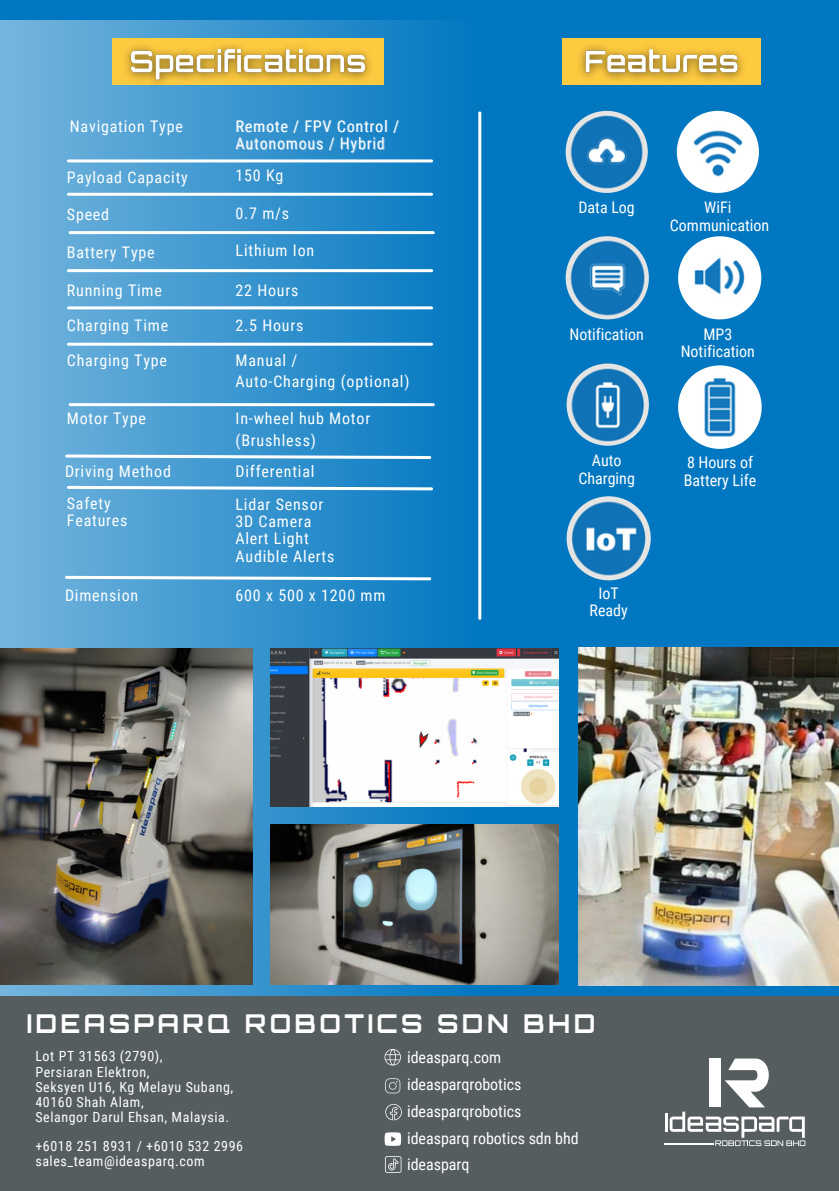
<style>
.page{position:relative;width:839px;height:1191px;background:#fff}
.page>*{position:absolute;margin:0;border:0;box-sizing:border-box;transform-origin:0 0}
.t1{font:700 26px "Orbitron";letter-spacing:.13em;color:#fff}
.t2{font:16px "Roboto Condensed";letter-spacing:.05em;color:#fff}
.t3{font:16px "Roboto Condensed";color:#fff}
.t4{font:14px "Roboto Condensed";letter-spacing:.04em;color:#fff}
</style>
<div class="page">
<div style="left:0;top:0;width:838px;height:1191px;background:#0177c1"></div>
<div style="left:0;top:20px;width:479px;height:1038px;background:linear-gradient(to right,#75b5dd,#0378c1)"></div>
<div style="left:0;top:996px;width:838px;height:195px;background:#565d5f"></div>
<svg style="left:384px;top:1049px;width:17px;height:17px"></svg>
<svg style="left:385px;top:1078px;width:15px;height:15px"></svg>
<svg style="left:385px;top:1104px;width:17px;height:16px"></svg>
<svg style="left:384px;top:1132px;width:17px;height:14px"></svg>
<hr style="left:664px;top:1113px;width:3px;height:19px;background:#fff">
<svg style="left:669px;top:1059px;width:136px;height:87px"></svg>
<hr style="left:664px;top:1144px;width:49px;height:1px;background:#fff">
<img style="left:676px;top:111px;width:83px;height:82px;border-radius:50%">
<img style="left:678px;top:236px;width:83px;height:83px;border-radius:50%">
<img style="left:678px;top:365px;width:83px;height:84px;border-radius:50%">
<div style="left:562px;top:38px;width:198px;height:47px;background:#fdca40"></div>
<img style="left:565px;top:111px;width:82px;height:82px;border-radius:50%">
<img style="left:565px;top:236px;width:84px;height:83px;border-radius:50%">
<img style="left:566px;top:364px;width:83px;height:82px;border-radius:50%">
<img style="left:566px;top:496px;width:84px;height:84px;border-radius:50%">
<hr style="left:68px;top:159px;width:363px;height:3px;background:#fff">
<hr style="left:68px;top:193px;width:363px;height:3px;background:#fff">
<hr style="left:70px;top:231px;width:363px;height:3px;background:#fff">
<hr style="left:68px;top:269px;width:363px;height:3px;background:#fff">
<hr style="left:68px;top:343px;width:363px;height:3px;background:#fff">
<hr style="left:70px;top:403px;width:363px;height:3px;background:#fff">
<hr style="left:478px;top:113px;width:3px;height:505px;background:#fff">
<svg style="left:64px;top:453px;width:369px;height:8px;background:#82bce0"></svg>
<svg style="left:65px;top:484px;width:369px;height:8px;background:#82bce0"></svg>
<div style="left:112px;top:38px;width:272px;height:47px;background:#fdca40"></div>
<svg style="left:385px;top:1156px;width:16px;height:17px"></svg>
<hr style="left:68px;top:306px;width:363px;height:3px;background:#fff">
<img style="left:580px;top:46px;width:163px;height:34px">
<img style="left:115px;top:29px;width:266px;height:67px">
<svg style="left:64px;top:574px;width:369px;height:8px;background:#82bce0"></svg>
<img style="left:0;top:649px;width:252px;height:336px">
<img style="left:578px;top:648px;width:260px;height:337px">
<img style="left:270px;top:824px;width:288px;height:161px">
<img style="left:270px;top:649px;width:288px;height:157px">
<p class="t2" style="left:70px;top:117px;width:115px">Navigation Type</p>
<p class="t2" style="left:235px;top:117px;width:165px">Remote / FPV Control /</p>
<p class="t2" style="left:235px;top:134px;width:151px">Autonomous / Hybrid</p>
<p class="t2" style="left:67px;top:168px;width:122px">Payload Capacity</p>
<p class="t2" style="left:235px;top:167px;width:49px">150 Kg</p>
<p class="t2" style="left:67px;top:205px;width:44px">Speed</p>
<p class="t2" style="left:235px;top:204px;width:55px">0.7 m/s</p>
<p class="t2" style="left:67px;top:243px;width:89px">Battery Type</p>
<p class="t2" style="left:235px;top:242px;width:80px">Lithium Ion</p>
<p class="t2" style="left:67px;top:281px;width:96px">Running Time</p>
<p class="t2" style="left:235px;top:281px;width:64px">22 Hours</p>
<p class="t2" style="left:67px;top:316px;width:103px">Charging Time</p>
<p class="t2" style="left:67px;top:351px;width:102px">Charging Type</p>
<p class="t2" style="left:235px;top:316px;width:69px">2.5 Hours</p>
<p class="t2" style="left:235px;top:351px;width:63px">Manual /</p>
<p class="t2" style="left:235px;top:373px;width:175px">Auto-Charging (optional)</p>
<p class="t2" style="left:67px;top:409px;width:80px">Motor Type</p>
<p class="t2" style="left:235px;top:409px;width:136px">In-wheel hub Motor</p>
<p class="t2" style="left:235px;top:431px;width:82px">(Brushless)</p>
<p class="t2" style="left:65px;top:463px;width:107px">Driving Method</p>
<p class="t2" style="left:67px;top:494px;width:45px">Safety</p>
<p class="t2" style="left:67px;top:512px;width:62px">Features</p>
<p class="t2" style="left:235px;top:463px;width:81px">Differential</p>
<p class="t2" style="left:235px;top:495px;width:89px">Lidar Sensor</p>
<p class="t2" style="left:235px;top:512px;width:77px">3D Camera</p>
<p class="t2" style="left:235px;top:530px;width:75px">Alert Light</p>
<p class="t2" style="left:235px;top:547px;width:100px">Audible Alerts</p>
<p class="t2" style="left:65px;top:586px;width:75px">Dimension</p>
<p class="t2" style="left:235px;top:586px;width:151px">600 x 500 x 1200 mm</p>
<p class="t2" style="left:578px;top:198px;width:58px">Data Log</p>
<p class="t2" style="left:704px;top:198px;width:29px">WiFi</p>
<p class="t3" style="left:670px;top:216px;width:101px">Communication</p>
<p class="t3" style="left:569px;top:325px;width:76px">Notification</p>
<p class="t2" style="left:703px;top:325px;width:30px">MP3</p>
<p class="t3" style="left:680px;top:342px;width:76px">Notification</p>
<p class="t2" style="left:592px;top:451px;width:31px">Auto</p>
<p class="t3" style="left:578px;top:469px;width:58px">Charging</p>
<p class="t2" style="left:687px;top:453px;width:68px">8 Hours of</p>
<p class="t3" style="left:684px;top:471px;width:74px">Battery Life</p>
<p class="t2" style="left:598px;top:584px;width:22px">IoT</p>
<p class="t2" style="left:589px;top:602px;width:40px">Ready</p>
<p class="t1" style="left:26px;top:1007px;width:570px">IDEASPARQ ROBOTICS SDN BHD</p>
<p class="t3" style="left:407px;top:1049px;width:96px">ideasparq.com</p>
<p class="t3" style="left:407px;top:1102px;width:116px">ideasparqrobotics</p>
<p class="t4" style="left:35px;top:1048px;width:129px">Lot PT 31563 (2790),</p>
<p class="t4" style="left:35px;top:1064px;width:116px">Persiaran Elektron,</p>
<p class="t4" style="left:35px;top:1079px;width:199px">Seksyen U16, Kg Melayu Subang,</p>
<p class="t4" style="left:35px;top:1094px;width:110px">40160 Shah Alam,</p>
<p class="t4" style="left:35px;top:1109px;width:195px">Selangor Darul Ehsan, Malaysia.</p>
<p class="t4" style="left:35px;top:1138px;width:209px">+6018 251 8931 / +6010 532 2996</p>
<p class="t4" style="left:35px;top:1153px;width:171px">sales_team@ideasparq.com</p>
<p class="t3" style="left:407px;top:1076px;width:116px">ideasparqrobotics</p>
<p class="t3" style="left:407px;top:1129px;width:173px">ideasparq robotics sdn bhd</p>
<p class="t3" style="left:407px;top:1155px;width:64px">ideasparq</p>
</div>
